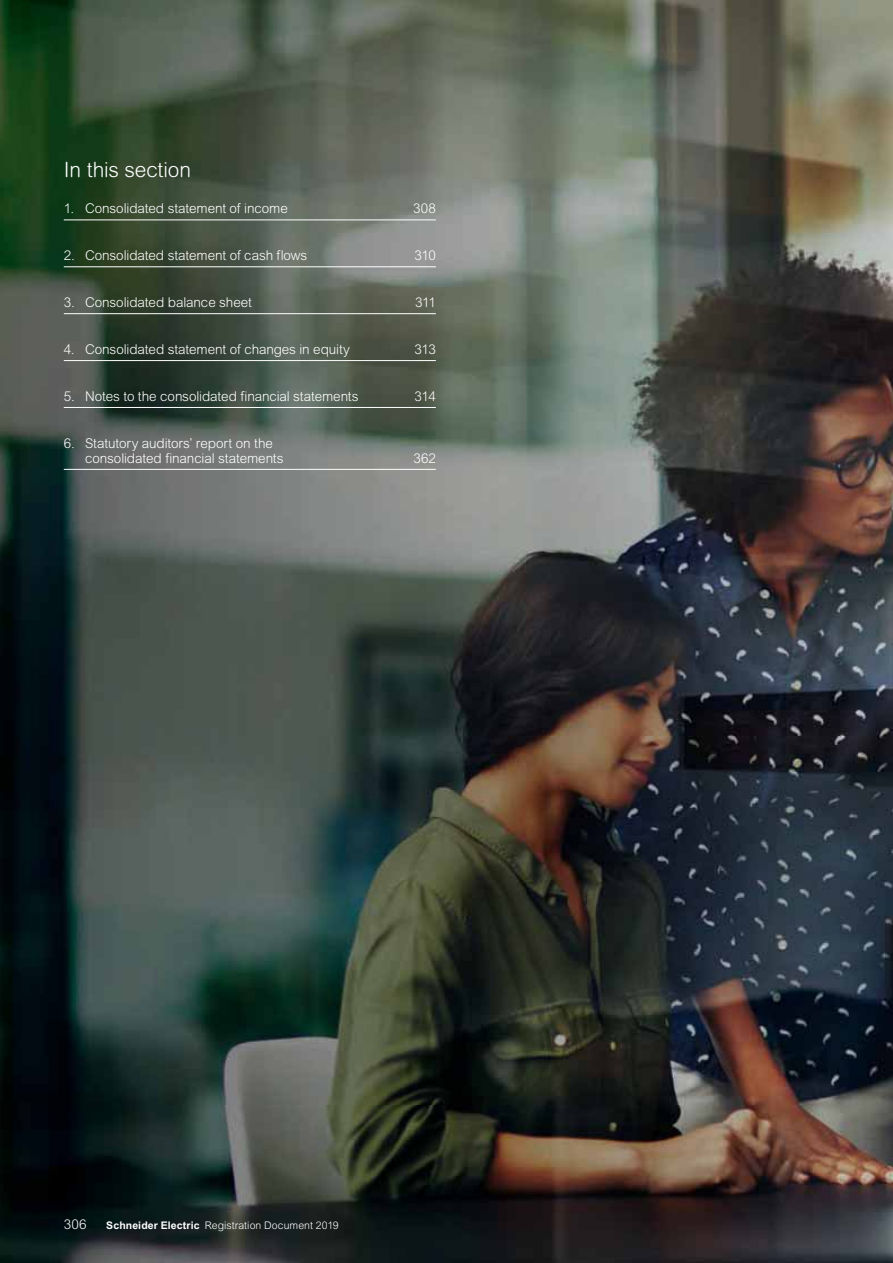
<style>
.page{position:relative;width:893px;height:1263px;background:#fff}
.page>*{position:absolute;margin:0;border:0;box-sizing:border-box;transform-origin:0 0}
.t1{font:300 21px "Arial Rounded MT Pro";letter-spacing:-.01em;color:#fff}
.t2{font:300 13.5px/15px "Arial Rounded MT Pro";letter-spacing:-.01em;color:#fff}
.t3{font:300 13.5px "Arial MT Pro";color:#fff}
.t4{font:300 10.5px "Arial MT Pro";letter-spacing:.005em;color:#fff}
.s1{font-weight:700}
</style>
<div class="page">
<img style="left:0;top:0;width:893px;height:1263px">
<hr style="left:64px;top:220px;width:372px;height:1px;background:#fff">
<hr style="left:64px;top:266px;width:372px;height:1px;background:#fff">
<hr style="left:64px;top:313px;width:372px;height:1px;background:#fff">
<hr style="left:64px;top:360px;width:372px;height:1px;background:#fff">
<hr style="left:64px;top:407px;width:372px;height:1px;background:#fff">
<hr style="left:64px;top:469px;width:372px;height:1px;background:#fff">
<h1 class="t1" style="left:64px;top:162px;width:129px">In this section</h1>
<p class="t2" style="left:64px;top:202px;width:226px">1. Consolidated statement of income</p>
<p class="t2" style="left:413px;top:202px;width:24px">308</p>
<p class="t2" style="left:64px;top:249px;width:245px">2. Consolidated statement of cash flows</p>
<p class="t2" style="left:414px;top:249px;width:23px">310</p>
<p class="t2" style="left:64px;top:296px;width:190px">3. Consolidated balance sheet</p>
<p class="t2" style="left:415px;top:296px;width:22px">311</p>
<p class="t2" style="left:64px;top:343px;width:288px">4. Consolidated statement of changes in equity</p>
<p class="t2" style="left:415px;top:343px;width:23px">313</p>
<p class="t2" style="left:64px;top:390px;width:296px">5. Notes to the consolidated financial statements</p>
<p class="t2" style="left:414px;top:390px;width:23px">314</p>
<p class="t2" style="left:85px;top:437px;width:200px;text-indent:-21px">6. Statutory auditors’ report on the consolidated financial statements</p>
<p class="t2" style="left:413px;top:452px;width:24px">362</p>
<p class="t3" style="left:64px;top:1219px;width:25px">306</p>
<p class="t4" style="left:106px;top:1221px;width:234px"><span class="s1">Schneider Electric</span> Registration Document 2019</p>
</div>
